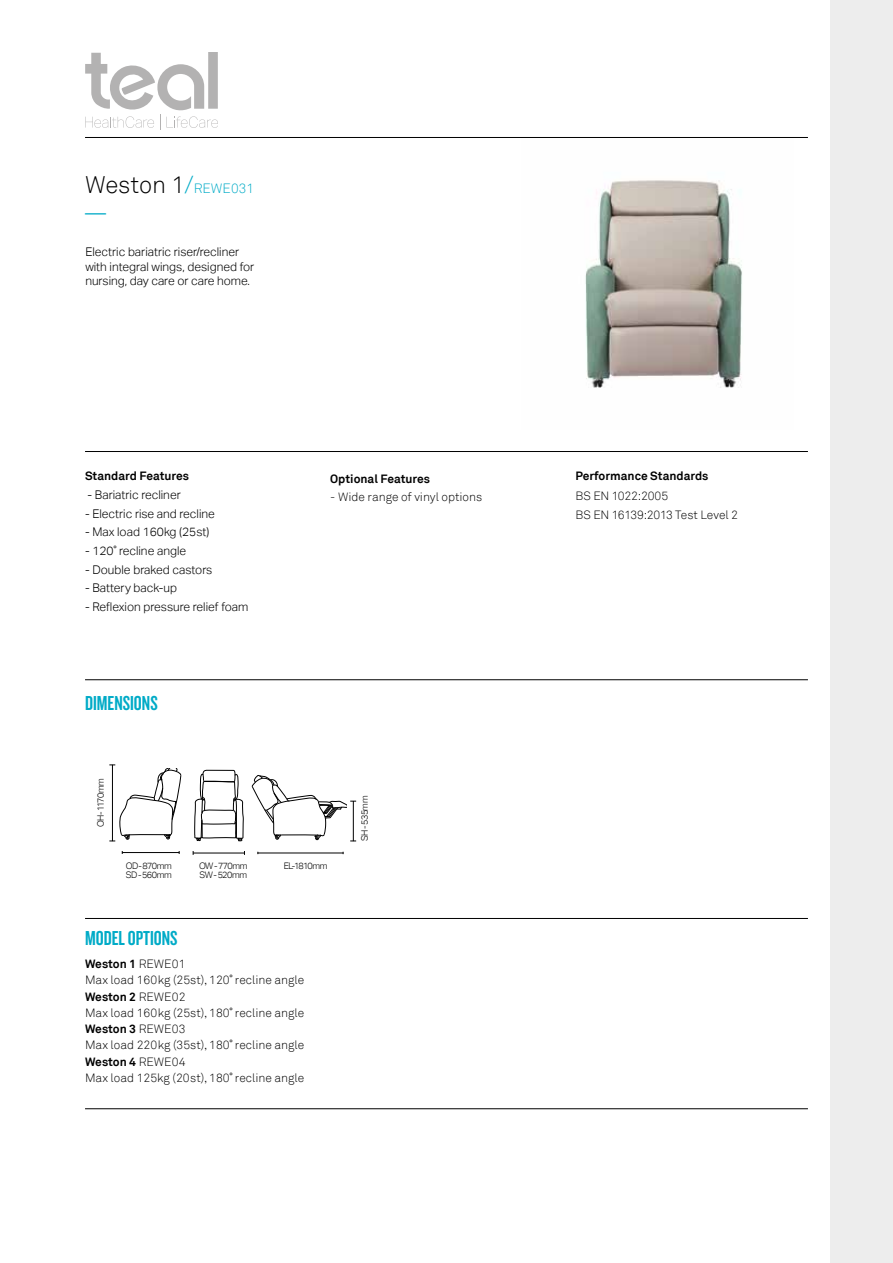
<style>
.page{position:relative;width:893px;height:1263px;background:#fff}
.page>*{position:absolute;margin:0;border:0;box-sizing:border-box;transform-origin:0 0}
.t1{font:300 24px "Akkurat";letter-spacing:-.005em;color:#000}
.t2{font:21px "Knockout HTF48 Featherweight";color:#00abc7}
.t3{font:21px "Grouch IT Cby BT";color:#00abc7}
.t4{font:300 12px/16.2px "Akkurat";color:#000}
.t5{font:300 12px/14.4px "Aktiv Grotesk";color:#000}
.t6{font:700 12px "Akkurat";color:#000}
.t7{font:300 9px/9px "Aktiv Grotesk";letter-spacing:-.055em;color:#000}
.s1{color:#00abc7}
.s2{font-size:13.5px;color:#00abc7}
.s3{font-family:"Akkurat"}
.s4{font-weight:700}
</style>
<div class="page">
<hr style="left:85px;top:137px;width:723px;height:1px;background:#000">
<hr style="left:85px;top:451px;width:723px;height:1px;background:#000">
<hr style="left:85px;top:679px;width:723px;height:1px;background:#000">
<hr style="left:85px;top:918px;width:723px;height:1px;background:#000">
<img style="left:585px;top:180px;width:157px;height:208px">
<hr style="left:85px;top:1108px;width:723px;height:1px;background:#000">
<div style="left:831px;top:0;width:62px;height:1263px;background:#ededed"></div>
<svg style="left:85px;top:52px;width:133px;height:78px"></svg>
<hr style="left:193px;top:853px;width:52px;height:1px;background:#000">
<hr style="left:122px;top:852px;width:57px;height:1px;background:#000">
<hr style="left:258px;top:853px;width:85px;height:1px;background:#000">
<svg style="left:109px;top:765px;width:72px;height:77px"></svg>
<svg style="left:195px;top:770px;width:48px;height:71px"></svg>
<svg style="left:252px;top:775px;width:104px;height:67px"></svg>
<h1 class="t1" style="left:85px;top:171px;width:171px">Weston 1<span class="s1">/</span><span class="s2">REWE031</span></h1>
<h2 class="t3" style="left:85px;top:198px;width:22px">—</h2>
<p class="t5" style="left:85px;top:245px;width:170px">Electric bariatric riser/recliner with integral wings, designed for nursing, day care or care home.</p>
<p class="t6" style="left:85px;top:469px;width:106px">Standard Features</p>
<p class="t5" style="left:88px;top:488px;width:95px">- Bariatric recliner</p>
<p class="t5" style="left:85px;top:506px;width:131px">- Electric rise and recline</p>
<p class="t5" style="left:85px;top:525px;width:126px">- Max load 160kg (25st)</p>
<p class="t5" style="left:85px;top:544px;width:103px">- 120<span class="s3">˚</span> recline angle</p>
<p class="t5" style="left:85px;top:562px;width:129px">- Double braked castors</p>
<p class="t5" style="left:85px;top:581px;width:94px">- Battery back-up</p>
<p class="t5" style="left:85px;top:600px;width:165px">- Reflexion pressure relief foam</p>
<h2 class="t2" style="left:85px;top:693px;width:74px">DIMENSIONS</h2>
<p class="t7" style="left:96px;top:827px;width:51px;rotate:-90deg">OH- 1170mm</p>
<p class="t7" style="left:126px;top:861px;width:47px">OD- 870mm<br>SD - 560mm</p>
<p class="t7" style="left:199px;top:861px;width:50px">OW - 770mm<br>SW - 520mm</p>
<p class="t6" style="left:330px;top:471px;width:101px">Optional Features</p>
<p class="t4" style="left:330px;top:489px;width:154px">- Wide range of vinyl options</p>
<p class="t7" style="left:284px;top:861px;width:45px">EL-1810mm</p>
<p class="t7" style="left:360px;top:841px;width:47px;rotate:-90deg">SH - 535mm</p>
<h2 class="t2" style="left:85px;top:928px;width:94px">MODEL OPTIONS</h2>
<p class="t4" style="left:85px;top:956px;width:221px"><span class="s4">Weston 1</span> REWE01<br>Max load 160kg (25st), 120˚ recline angle<br><span class="s4">Weston 2</span> REWE02<br>Max load 160kg (25st), 180˚ recline angle<br><span class="s4">Weston 3</span> REWE03<br>Max load 220kg (35st), 180˚ recline angle<br><span class="s4">Weston 4</span> REWE04<br>Max load 125kg (20st), 180˚ recline angle</p>
<p class="t6" style="left:575px;top:469px;width:134px">Performance Standards</p>
<p class="t4" style="left:575px;top:486px;width:164px;line-height:19.2px">BS EN 1022:2005<br>BS EN 16139:2013 Test Level 2</p>
</div>
